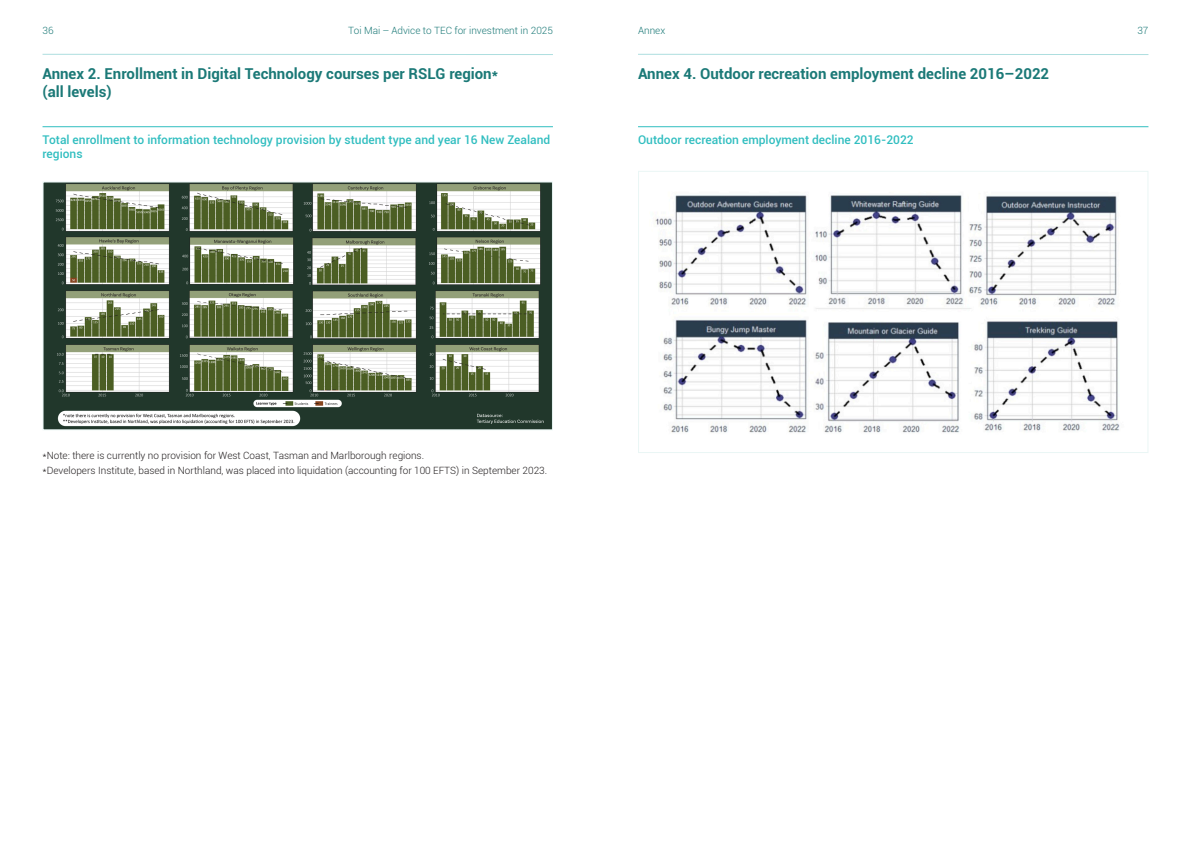
<style>
.page{position:relative;width:1191px;height:842px;background:#fff}
.page>*{position:absolute;margin:0;border:0;box-sizing:border-box;transform-origin:0 0}
.t1{font:700 15px/18px "Roboto";color:#1b7977}
.Paragraph_Style_2{font:500 12px/14.4px "Roboto";color:#31bec0}
.Table_text{font:300 10px "Roboto";color:#231f20}
.Table_text-2{font:300 10px "Roboto";color:#1b7977}
</style>
<div class="page">
<img style="left:45px;top:184px;width:506px;height:244px">
<hr style="left:43px;top:126px;width:510px;height:1px;background:#31bec0">
<hr style="left:43px;top:54px;width:510px;height:1px;background:#addedf">
<img style="left:654px;top:195px;width:466px;height:238px">
<div style="left:638px;top:171px;width:510px;height:282px;border:1px solid #eaf6f5"></div>
<hr style="left:638px;top:126px;width:510px;height:1px;background:#31bec0">
<hr style="left:638px;top:54px;width:510px;height:1px;background:#addedf">
<p class="Table_text-2" style="left:43px;top:24px;width:13px">36</p>
<p class="Table_text-2" style="left:348px;top:24px;width:206px">Toi Mai – Advice to TEC for investment in 2025</p>
<p class="Table_text-2" style="left:1137px;top:24px;width:13px">37</p>
<p class="Table_text-2" style="left:638px;top:24px;width:29px">Annex</p>
<p class="t1" style="left:43px;top:65px;width:457px">Annex 2. Enrollment in Digital Technology courses per RSLG region* (all levels)</p>
<p class="Paragraph_Style_2" style="left:43px;top:132px;width:509px">Total enrollment to information technology provision by student type and year 16 New Zealand regions</p>
<p class="t1" style="left:638px;top:65px;width:413px">Annex 4. Outdoor recreation employment decline 2016–2022</p>
<p class="Paragraph_Style_2" style="left:638px;top:132px;width:277px">Outdoor recreation employment decline 2016-2022</p>
<p class="Table_text" style="left:43px;top:449px;width:383px">*Note: there is currently no provision for West Coast, Tasman and Marlborough regions.</p>
<p class="Table_text" style="left:43px;top:464px;width:506px">*Developers Institute, based in Northland, was placed into liquidation (accounting for 100 EFTS) in September 2023.</p>
</div>
